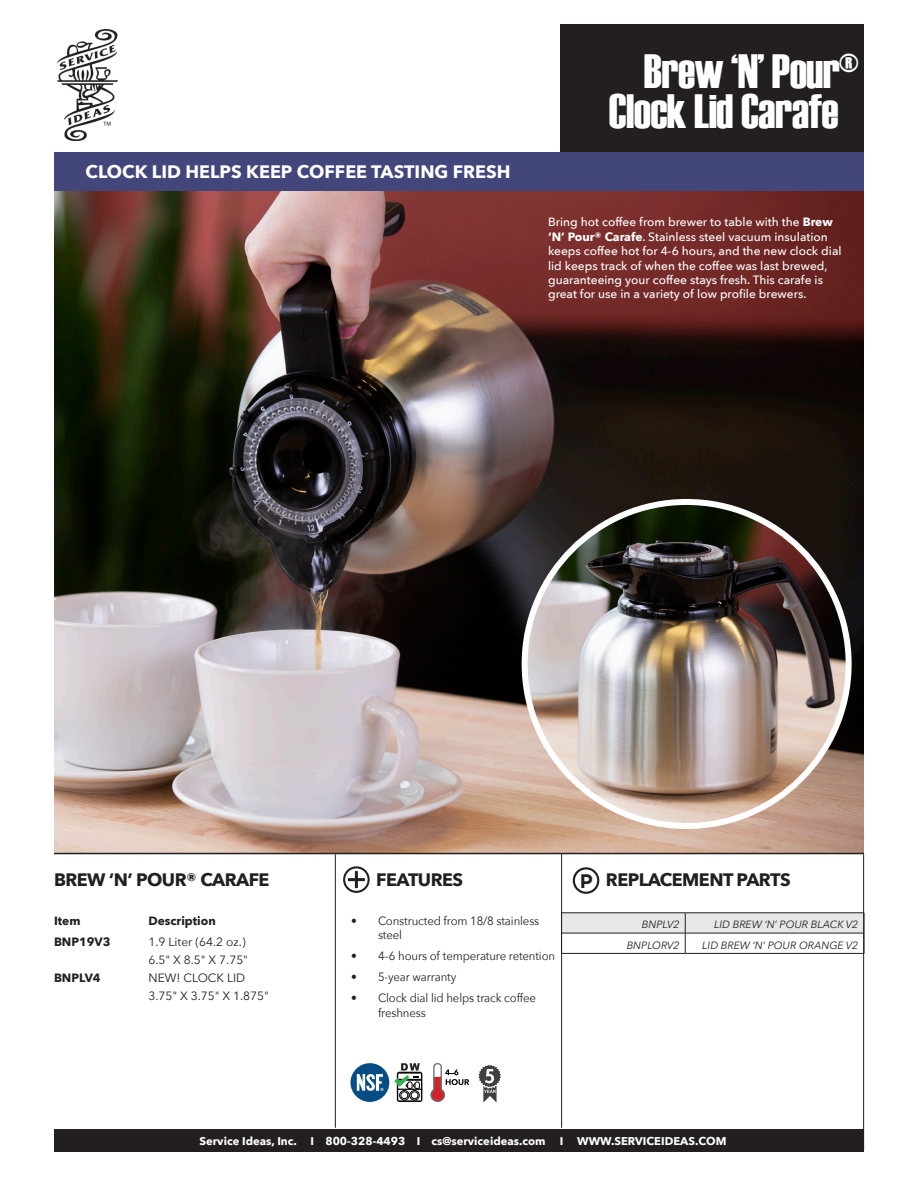
<style>
.page{position:relative;width:918px;height:1188px;background:#fff}
.page>*{position:absolute;margin:0;border:0;box-sizing:border-box;transform-origin:0 0}
.REVERSE_HEADER_BOX_L{font:48px "Haettenschweiler";letter-spacing:-.01em;color:#fff}
.t1{font:700 19.5px "Gotham";color:#231f20}
.t2{font:700 18px "Avenir Next";letter-spacing:-.03em;color:#231f20}
.t3{font:700 18px "Avenir Next";color:#fff}
.PRODUCT_Description{font:500 12px/14.4px "Avenir Next";color:#fff}
.t4{font:12px/14.4px "Avenir Next";letter-spacing:-.01em;color:#231f20;scale:.95 1}
.t5{font:12px "Avenir Next";letter-spacing:-.01em;color:#231f20}
.t6{font:700 12px "Avenir Next";color:#231f20}
.t7{font:700 11.25px "Avenir Next";color:#fff}
.Index_Parts{font:italic 10.5px "Avenir Next";color:#231f20}
.s1{font-weight:700}
</style>
<div class="page">
<svg style="left:562px;top:913px;width:303px;height:40px"></svg>
<hr style="left:561px;top:953px;width:124px;height:1px;background:#231f20">
<hr style="left:685px;top:953px;width:179px;height:1px;background:#231f20">
<img style="left:54px;top:191px;width:810px;height:662px">
<div style="left:54px;top:1129px;width:809px;height:23px;background:#231f20"></div>
<img style="left:58px;top:30px;width:60px;height:110px">
<svg style="left:343px;top:866px;width:27px;height:27px"></svg>
<hr style="left:348px;top:878px;width:17px;height:3px;background:#231f20">
<hr style="left:355px;top:871px;width:3px;height:17px;background:#231f20">
<div style="left:573px;top:867px;width:26px;height:27px;border:2px solid #231f20;border-radius:50%"></div>
<hr style="left:561px;top:853px;width:1px;height:275px;background:#231f20">
<hr style="left:335px;top:854px;width:1px;height:274px;background:#231f20">
<hr style="left:863px;top:854px;width:1px;height:296px;background:#231f20">
<div style="left:561px;top:25px;width:303px;height:127px;background:#231f20"></div>
<hr style="left:54px;top:853px;width:810px;height:1px;background:#231f20">
<div style="left:54px;top:152px;width:810px;height:39px;background:#42467b"></div>
<svg style="left:430px;top:1063px;width:39px;height:39px"></svg>
<svg style="left:394px;top:1063px;width:28px;height:39px"></svg>
<div style="left:351px;top:1063px;width:38px;height:39px;background:#074d83;border-radius:50%"></div>
<svg style="left:357px;top:1074px;width:27px;height:17px"></svg>
<img style="left:525px;top:502px;width:324px;height:324px;border-radius:162px">
<svg style="left:478px;top:1065px;width:23px;height:37px"></svg>
<p class="t3" style="left:86px;top:157px;width:427px">CLOCK LID HELPS KEEP COFFEE TASTING FRESH</p>
<p class="REVERSE_HEADER_BOX_L" style="left:644px;top:43px;width:216px">Brew ‘N’ Pour®</p>
<p class="REVERSE_HEADER_BOX_L" style="left:609px;top:84px;width:231px">Clock Lid Carafe</p>
<p class="PRODUCT_Description" style="left:548px;top:215px;width:295px">Bring hot coffee from brewer to table with the <span class="s1">Brew ‘N’ Pour® Carafe</span>. Stainless steel vacuum insulation keeps coffee hot for 4-6 hours, and the new clock dial lid keeps track of when the coffee was last brewed, guaranteeing your coffee stays fresh. This carafe is great for use in a variety of low profile brewers.</p>
<p class="t2" style="left:54px;top:864px;width:217px">BREW ‘N’ POUR® CARAFE</p>
<p class="t6" style="left:54px;top:910px;width:28px">Item</p>
<p class="t6" style="left:148px;top:910px;width:69px">Description</p>
<p class="t6" style="left:54px;top:931px;width:58px">BNP19V3</p>
<p class="t5" style="left:148px;top:931px;width:99px">1.9 Liter (64.2 oz.)</p>
<p class="t5" style="left:148px;top:949px;width:101px">6.5" X 8.5" X 7.75"</p>
<p class="t6" style="left:54px;top:967px;width:48px">BNPLV4</p>
<p class="t5" style="left:148px;top:967px;width:98px">NEW! CLOCK LID</p>
<p class="t5" style="left:148px;top:985px;width:122px">3.75" X 3.75" X 1.875"</p>
<p class="t2" style="left:376px;top:864px;width:88px">FEATURES</p>
<p class="t1" style="left:580px;top:870px;width:15px">P</p>
<p class="t2" style="left:606px;top:864px;width:186px">REPLACEMENT PARTS</p>
<p class="t4" style="left:378px;top:913px;width:171px;text-indent:-27px">• Constructed from 18/8 stainless steel</p>
<p class="t4" style="left:351px;top:948px;width:216px">• 4–6 hours of temperature retention</p>
<p class="t4" style="left:351px;top:969px;width:112px">• 5-year warranty</p>
<p class="t4" style="left:378px;top:991px;width:168px;text-indent:-27px">• Clock dial lid helps track coffee freshness</p>
<p class="Index_Parts" style="left:642px;top:916px;width:39px">BNPLV2</p>
<p class="Index_Parts" style="left:714px;top:916px;width:146px">LID BREW ‘N’ POUR BLACK V2</p>
<p class="Index_Parts" style="left:627px;top:936px;width:54px">BNPLORV2</p>
<p class="Index_Parts" style="left:702px;top:936px;width:158px">LID BREW ‘N’ POUR ORANGE V2</p>
<p class="t7" style="left:199px;top:1131px;width:348px">Service Ideas, Inc. I 800-328-4493 I cs@serviceideas.com</p>
<p class="t7" style="left:560px;top:1131px;width:168px">I WWW.SERVICEIDEAS.COM</p>
</div>
